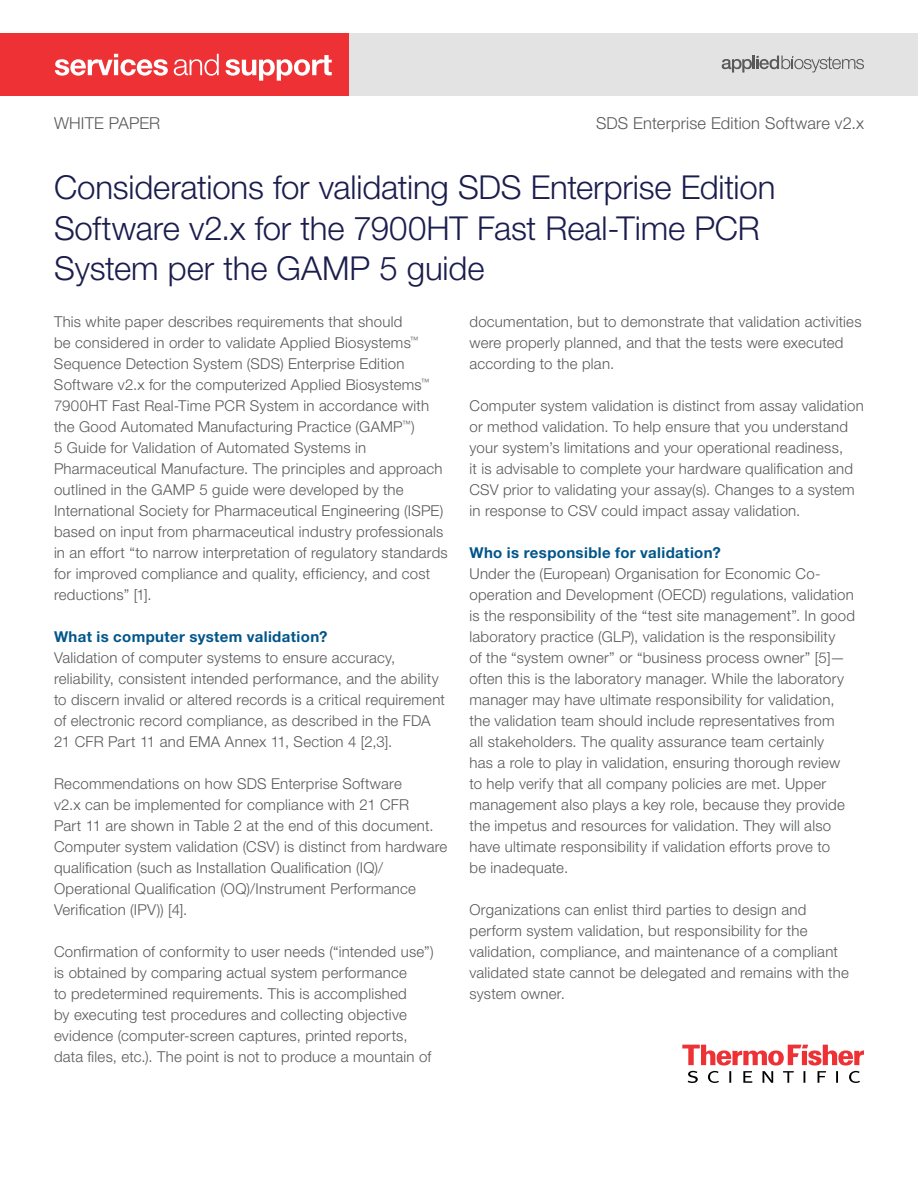
<style>
.page{position:relative;width:918px;height:1188px;background:#fff}
.page>*{position:absolute;margin:0;border:0;box-sizing:border-box;transform-origin:0 0}
.t1{font:300 33px/40.5px "Helvetica Neue LT Std";letter-spacing:-.005em;color:#1b1e4d}
.t2{font:300 16.5px "Helvetica Neue LT Std";letter-spacing:.01em;color:#58595b}
.t3{font:300 15px/21px "Helvetica Neue LT Std";letter-spacing:.015em;color:#58595b}
.t4{font:700 15px "Helvetica Neue LT Std";letter-spacing:.025em;color:#00558a}
</style>
<div class="page">
<svg style="left:682px;top:1045px;width:182px;height:38px"></svg>
<div style="left:257px;top:33px;width:661px;height:63px;background:#e4e3e3"></div>
<div style="left:0;top:33px;width:349px;height:63px;background:#ee3134"></div>
<svg style="left:55px;top:54px;width:277px;height:27px"></svg>
<svg style="left:722px;top:56px;width:142px;height:17px"></svg>
<p class="t2" style="left:54px;top:113px;width:108px">WHITE PAPER</p>
<p class="t2" style="left:596px;top:113px;width:269px">SDS Enterprise Edition Software v2.x</p>
<h1 class="t1" style="left:54px;top:166px;width:723px">Considerations for validating SDS Enterprise Edition<br>Software v2.x for the 7900HT Fast Real-Time PCR<br>System per the GAMP 5 guide</h1>
<p class="t3" style="left:470px;top:311px;width:394px">documentation, but to demonstrate that validation activities were properly planned, and that the tests were executed according to the plan.</p>
<p class="t3" style="left:470px;top:395px;width:396px">Computer system validation is distinct from assay validation or method validation. To help ensure that you understand your system’s limitations and your operational readiness,<br>it is advisable to complete your hardware qualification and CSV prior to validating your assay(s). Changes to a system in response to CSV could impact assay validation.</p>
<p class="t4" style="left:470px;top:543px;width:253px">Who is responsible for validation?</p>
<p class="t3" style="left:470px;top:563px;width:387px">Under the (European) Organisation for Economic Co&shy;operation and Development (OECD) regulations, validation is the responsibility of the “test site management”. In good laboratory practice (GLP), validation is the responsibility<br>of the “system owner” or “business process owner” [5]— often this is the laboratory manager. While the laboratory manager may have ultimate responsibility for validation, the validation team should include representatives from<br>all stakeholders. The quality assurance team certainly<br>has a role to play in validation, ensuring thorough review to help verify that all company policies are met. Upper management also plays a key role, because they provide the impetus and resources for validation. They will also have ultimate responsibility if validation efforts prove to<br>be inadequate.</p>
<p class="t3" style="left:470px;top:899px;width:381px">Organizations can enlist third parties to design and perform system validation, but responsibility for the validation, compliance, and maintenance of a compliant validated state cannot be delegated and remains with the system owner.</p>
<p class="t3" style="left:54px;top:311px;width:395px">This white paper describes requirements that should<br>be considered in order to validate Applied Biosystems<sup>™ </sup>Sequence Detection System (SDS) Enterprise Edition Software v2.x for the computerized Applied Biosystems<sup>™ </sup>7900HT Fast Real-Time PCR System in accordance with the Good Automated Manufacturing Practice (GAMP<sup>™</sup>)<br>5 Guide for Validation of Automated Systems in Pharmaceutical Manufacture. The principles and approach outlined in the GAMP 5 guide were developed by the International Society for Pharmaceutical Engineering (ISPE) based on input from pharmaceutical industry professionals in an effort “to narrow interpretation of regulatory standards for improved compliance and quality, efficiency, and cost reductions” [1].</p>
<p class="t4" style="left:54px;top:627px;width:275px">What is computer system validation?</p>
<p class="t3" style="left:54px;top:647px;width:393px">Validation of computer systems to ensure accuracy, reliability, consistent intended performance, and the ability to discern invalid or altered records is a critical requirement of electronic record compliance, as described in the FDA 21 CFR Part 11 and EMA Annex 11, Section 4 [2,3].</p>
<p class="t3" style="left:54px;top:773px;width:395px">Recommendations on how SDS Enterprise Software<br>v2.x can be implemented for compliance with 21 CFR<br>Part 11 are shown in Table 2 at the end of this document.<br>Computer system validation (CSV) is distinct from hardware qualification (such as Installation Qualification (IQ)/ Operational Qualification (OQ)/Instrument Performance Verification (IPV)) [4].</p>
<p class="t3" style="left:54px;top:941px;width:381px">Confirmation of conformity to user needs (“intended use”) is obtained by comparing actual system performance<br>to predetermined requirements. This is accomplished<br>by executing test procedures and collecting objective evidence (computer-screen captures, printed reports, data files, etc.). The point is not to produce a mountain of</p>
</div>
